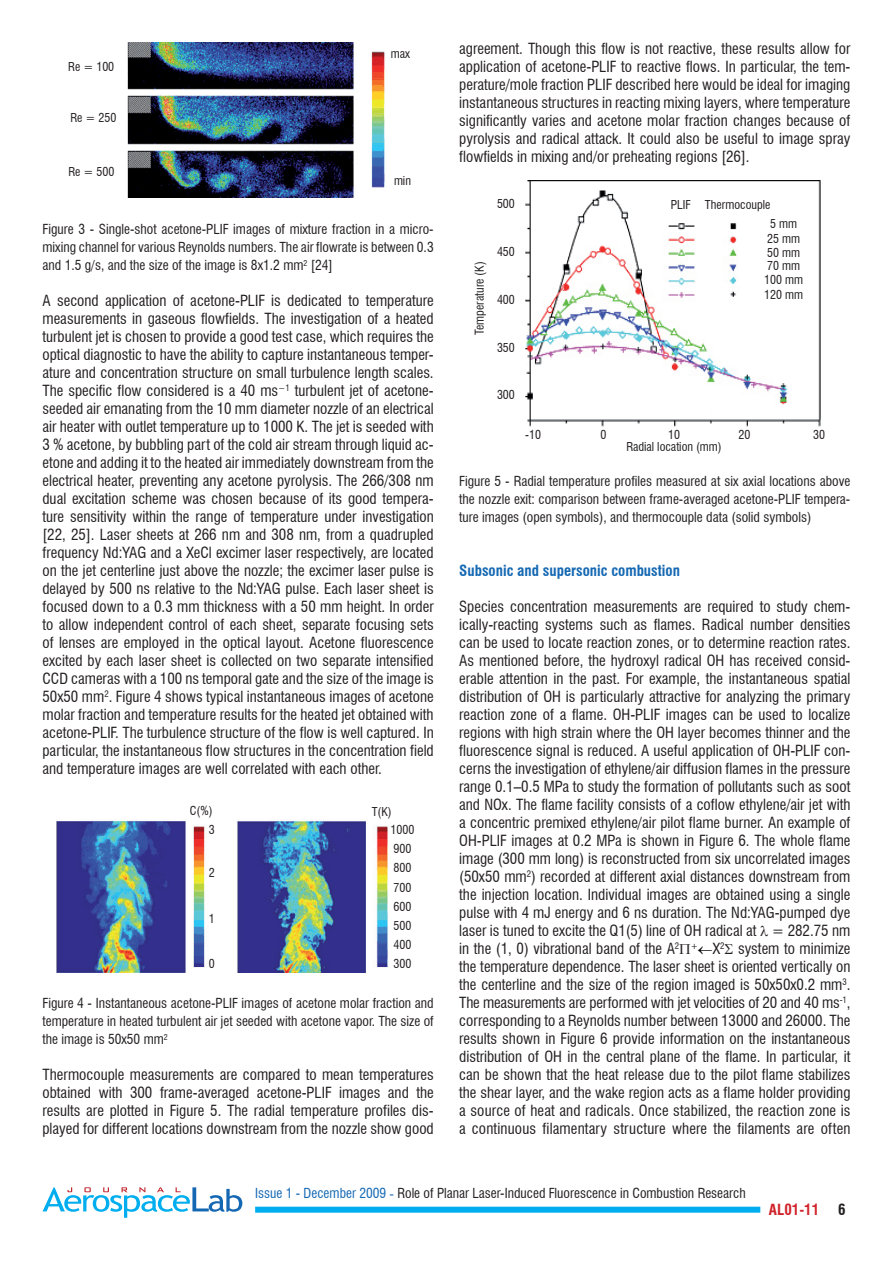
<style>
.page{position:relative;width:893px;height:1263px;background:#fff}
.page>*{position:absolute;margin:0;border:0;box-sizing:border-box;transform-origin:0 0}
.t1{font:condensed 15px/18px "Swiss 721 BT";color:#231f20;text-align:justify}
.t2{font:700 condensed 15px "Swiss 721 BT";color:#1468b3}
.t3{font:700 condensed 15px "Swiss 721 BT";color:#d1232a}
.t4{font:700 condensed 15px "Swiss 721 BT";color:#231f20}
.t5{font:condensed 13.5px/18px "Swiss 721 BT";color:#231f20;text-align:justify}
.t6{font:condensed 12px/19.2px "Swiss 721 BT";color:#231f20;text-align:right}
.t7{font:condensed 8.7px "Swiss 721 BT";color:#231f20}
.s1{color:#1468b3}
.s2{font-family:"Times New Roman";font-stretch:normal;color:#1468b3}
</style>
<div class="page">
<div style="left:255px;top:1207px;width:505px;height:6px;background:#00aeef"></div>
<svg style="left:43px;top:1187px;width:199px;height:31px"></svg>
<img style="left:127px;top:43px;width:258px;height:155px">
<img style="left:57px;top:819px;width:332px;height:154px">
<img style="left:525px;top:180px;width:296px;height:247px">
<p class="t6" style="left:68px;top:57px;width:47px">Re = 100</p>
<p class="t6" style="left:70px;top:108px;width:47px">Re = 250</p>
<p class="t6" style="left:68px;top:162px;width:47px">Re = 500</p>
<p class="t6" style="left:391px;top:44px;width:21px">max</p>
<p class="t6" style="left:394px;top:171px;width:18px">min</p>
<p class="t5" style="left:43px;top:220px;width:393px">Figure 3 - Single-shot acetone-PLIF images of mixture fraction in a micro&shy;mixing channel for various Reynolds numbers. The air flowrate is between 0.3 and 1.5 g/s, and the size of the image is 8x1.2 mm<sup>2</sup> [24]</p>
<p class="t1" style="left:43px;top:292px;width:393px">A second application of acetone-PLIF is dedicated to temperature measurements in gaseous flowfields. The investigation of a heated turbulent jet is chosen to provide a good test case, which requires the optical diagnostic to have the ability to capture instantaneous temper&shy;ature and concentration structure on small turbulence length scales.<br>The specific flow considered is a 40 ms<sup>−1</sup> turbulent jet of acetone&shy;seeded air emanating from the 10 mm diameter nozzle of an electrical air heater with outlet temperature up to 1000 K. The jet is seeded with 3 % acetone, by bubbling part of the cold air stream through liquid ac&shy;etone and adding it to the heated air immediately downstream from the electrical heater, preventing any acetone pyrolysis. The 266/308 nm dual excitation scheme was chosen because of its good tempera&shy;ture sensitivity within the range of temperature under investigation [22, 25]. Laser sheets at 266 nm and 308 nm, from a quadrupled frequency Nd:YAG and a XeCl excimer laser respectively, are located on the jet centerline just above the nozzle; the excimer laser pulse is delayed by 500 ns relative to the Nd:YAG pulse. Each laser sheet is focused down to a 0.3 mm thickness with a 50 mm height. In order to allow independent control of each sheet, separate focusing sets of lenses are employed in the optical layout. Acetone fluorescence excited by each laser sheet is collected on two separate intensified CCD cameras with a 100 ns temporal gate and the size of the image is 50x50 mm<sup>2</sup>. Figure 4 shows typical instantaneous images of acetone molar fraction and temperature results for the heated jet obtained with acetone-PLIF. The turbulence structure of the flow is well captured. In particular, the instantaneous flow structures in the concentration field and temperature images are well correlated with each other.</p>
<p class="t6" style="left:190px;top:801px;width:26px">C(%)<br>3</p>
<p class="t6" style="left:209px;top:863px;width:7px">2</p>
<p class="t6" style="left:209px;top:909px;width:7px">1</p>
<p class="t6" style="left:209px;top:954px;width:7px">0</p>
<p class="t6" style="left:372px;top:802px;width:21px">T(K)</p>
<p class="t6" style="left:391px;top:820px;width:25px;text-align:left">1000<br>900<br>800<br>700<br>600<br>500<br>400<br>300</p>
<p class="t5" style="left:43px;top:994px;width:393px">Figure 4 - Instantaneous acetone-PLIF images of acetone molar fraction and temperature in heated turbulent air jet seeded with acetone vapor. The size of the image is 50x50 mm<sup>2</sup></p>
<p class="t1" style="left:43px;top:1066px;width:393px">Thermocouple measurements are compared to mean temperatures obtained with 300 frame-averaged acetone-PLIF images and the results are plotted in Figure 5. The radial temperature profiles dis&shy;played for different locations downstream from the nozzle show good</p>
<p class="t1" style="left:459px;top:40px;width:393px">agreement. Though this flow is not reactive, these results allow for application of acetone-PLIF to reactive flows. In particular, the tem&shy;perature/mole fraction PLIF described here would be ideal for imaging instantaneous structures in reacting mixing layers, where temperature significantly varies and acetone molar fraction changes because of pyrolysis and radical attack. It could also be useful to image spray flowfields in mixing and/or preheating regions [26].</p>
<p class="t6" style="left:470px;top:335px;width:75px;rotate:-90deg">Temperature (K)</p>
<p class="t6" style="left:497px;top:194px;width:19px">500</p>
<p class="t6" style="left:671px;top:195px;width:101px">PLIF Thermocouple</p>
<p class="t6" style="left:497px;top:242px;width:19px">450</p>
<p class="t6" style="left:497px;top:290px;width:19px">400</p>
<p class="t6" style="left:497px;top:337px;width:19px">350</p>
<p class="t6" style="left:497px;top:385px;width:19px">300</p>
<p class="t6" style="left:764px;top:217px;width:40px;line-height:14.1px;text-align:center">5 mm<br>25 mm<br>50 mm<br>70 mm<br>100 mm<br>120 mm</p>
<p class="t6" style="left:525px;top:425px;width:17px">-10</p>
<p class="t6" style="left:601px;top:425px;width:7px">0</p>
<p class="t6" style="left:668px;top:425px;width:13px">10</p>
<p class="t6" style="left:738px;top:425px;width:13px">20</p>
<p class="t6" style="left:813px;top:425px;width:13px">30</p>
<p class="t6" style="left:626px;top:437px;width:97px">Radial location (mm)</p>
<p class="t5" style="left:459px;top:472px;width:393px">Figure 5 - Radial temperature profiles measured at six axial locations above the nozzle exit: comparison between frame-averaged acetone-PLIF tempera&shy;ture images (open symbols), and thermocouple data (solid symbols)</p>
<p class="t2" style="left:459px;top:562px;width:222px">Subsonic and supersonic combustion</p>
<p class="t1" style="left:459px;top:598px;width:393px">Species concentration measurements are required to study chem&shy;ically-reacting systems such as flames. Radical number densities can be used to locate reaction zones, or to determine reaction rates.<br>As mentioned before, the hydroxyl radical OH has received consid&shy;erable attention in the past. For example, the instantaneous spatial distribution of OH is particularly attractive for analyzing the primary reaction zone of a flame. OH-PLIF images can be used to localize regions with high strain where the OH layer becomes thinner and the fluorescence signal is reduced. A useful application of OH-PLIF con&shy;cerns the investigation of ethylene/air diffusion flames in the pressure range 0.1–0.5 MPa to study the formation of pollutants such as soot and NOx. The flame facility consists of a coflow ethylene/air jet with a concentric premixed ethylene/air pilot flame burner. An example of OH-PLIF images at 0.2 MPa is shown in Figure 6. The whole flame image (300 mm long) is reconstructed from six uncorrelated images (50x50 mm<sup>2</sup>) recorded at different axial distances downstream from the injection location. Individual images are obtained using a single pulse with 4 mJ energy and 6 ns duration. The Nd:YAG-pumped dye laser is tuned to excite the Q1(5) line of OH radical at = 282.75 nm in the (1, 0) vibrational band of the A<sup>2</sup></p>
<p class="t1" style="left:459px;top:940px;width:393px;text-indent:253px">X<sup>2</sup> system to minimize the temperature dependence. The laser sheet is oriented vertically on the centerline and the size of the region imaged is 50x50x0.2 mm<sup>3</sup>.<br>The measurements are performed with jet velocities of 20 and 40 ms<sup>-1</sup>, corresponding to a Reynolds number between 13000 and 26000. The results shown in Figure 6 provide information on the instantaneous distribution of OH in the central plane of the flame. In particular, it can be shown that the heat release due to the pilot flame stabilizes the shear layer, and the wake region acts as a flame holder providing a source of heat and radicals. Once stabilized, the reaction zone is a continuous filamentary structure where the filaments are often</p>
<p class="t7" style="left:691px;top:941px;width:9px">+</p>
<p class="t5" style="left:255px;top:1184px;width:492px"><span class="s1">Issue 1 - December 2009</span> <span class="s2">-</span> Role of Planar Laser-Induced Fluorescence in Combustion Research</p>
<p class="t3" style="left:769px;top:1200px;width:52px">AL01-11</p>
<p class="t4" style="left:838px;top:1200px;width:9px">6</p>
</div>
